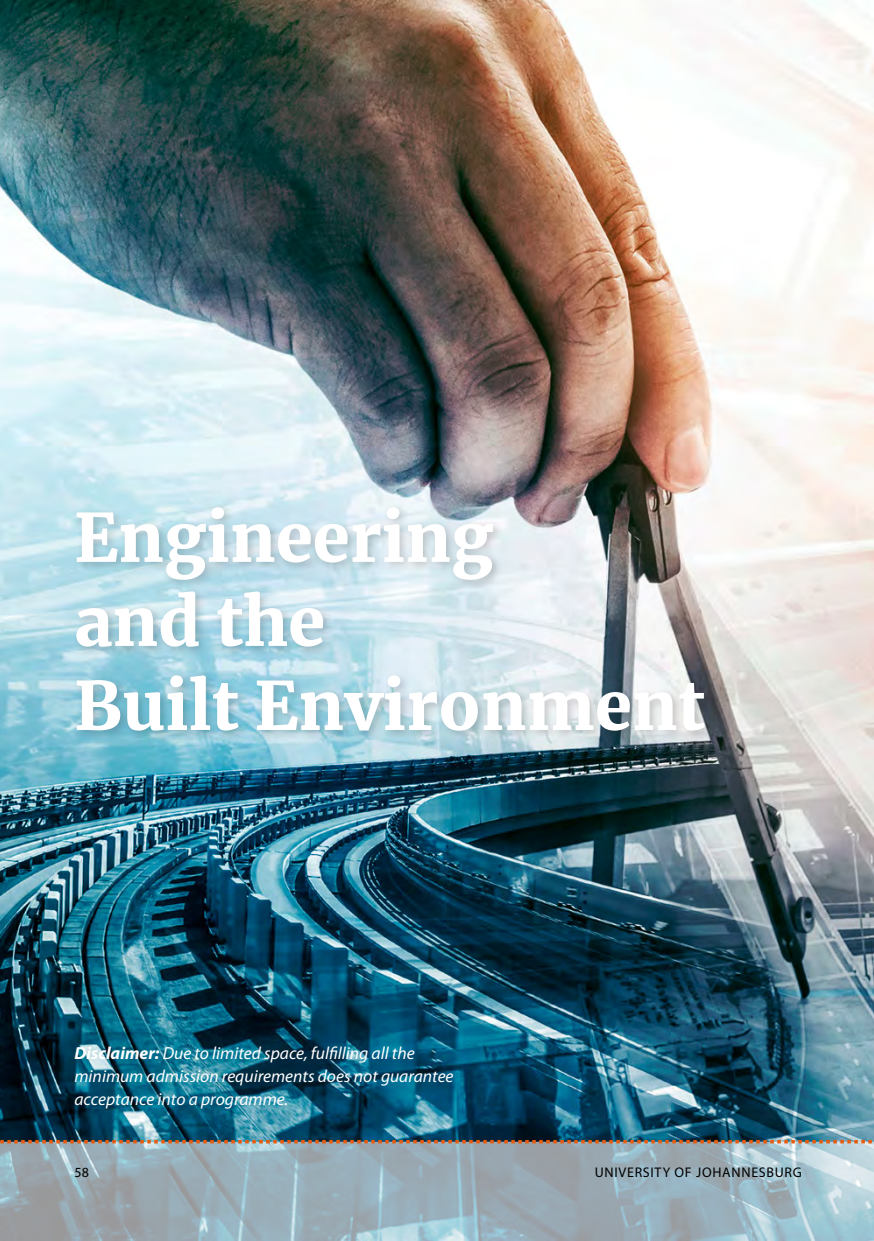
<style>
.page{position:relative;width:874px;height:1241px;background:#fff}
.page>*{position:absolute;margin:0;border:0;box-sizing:border-box;transform-origin:0 0}
.t1{font:900 66.5px/84px "Merriweather";color:#fff}
.t2{font:italic 17.5px/22.8px "Myriad Pro";color:#fff}
.t3{font:14px "Myriad Pro";letter-spacing:.05em;color:#000}
.s1{font-weight:700}
</style>
<div class="page">
<img style="left:0;top:0;width:873px;height:719px">
<svg style="left:0;top:1144px;width:873px;height:96px;background:#9db1ba"></svg>
<img style="left:0;top:719px;width:873px;height:425px">
<div style="left:72px;top:502px;width:643px;height:239px;background:#000;opacity:.2"></div>
<h1 class="t1" style="left:74px;top:493px;width:631px">Engineering<br>and the<br>Built Environment</h1>
<p class="t2" style="left:74px;top:1041px;width:380px"><span class="s1">Disclaimer:</span> Due to limited space, fulfilling all the minimum admission requirements does not guarantee acceptance into a programme.</p>
<p class="t3" style="left:74px;top:1163px;width:16px">58</p>
<p class="t3" style="left:594px;top:1163px;width:208px">UNIVERSITY OF JOHANNESBURG</p>
</div>
